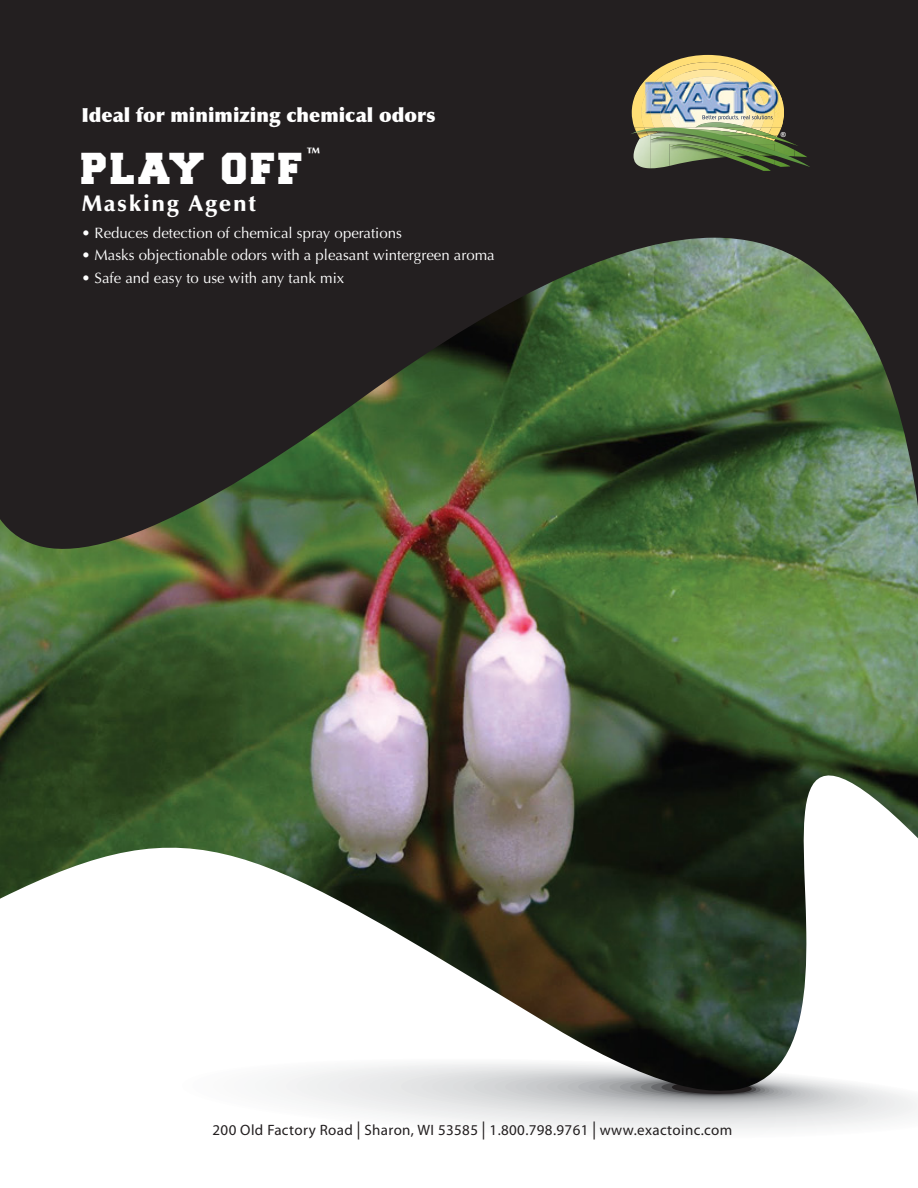
<style>
.page{position:relative;width:918px;height:1188px;background:#fff}
.page>*{position:absolute;margin:0;border:0;box-sizing:border-box;transform-origin:0 0}
.t1{font:37.5px "Collegiate Black FLF";letter-spacing:.075em;color:#fff}
.t2{font:900 22.5px "Optima";letter-spacing:.075em;color:#fff}
.t3{font:900 19.5px "Optima";color:#fff}
.t4{font:15px "Optima LT";color:#fff}
.t5{font:15px "Myriad Pro";letter-spacing:.025em;color:#231f20}
.t6{font:900 15px "Optima";color:#fff}
.t7{font:700 6.9px "Arial";color:#fff}
.s1{font-stretch:condensed;font-size:18px}
</style>
<div class="page">
<div style="left:0;top:0;width:918px;height:602px;background:#231f20"></div>
<svg style="left:373px;top:1110px;width:421px;height:20px"></svg>
<img style="left:0;top:238px;width:794px;height:872px">
<img style="left:631px;top:55px;width:163px;height:116px">
<svg style="left:794px;top:144px;width:124px;height:984px"></svg>
<h3 class="t3" style="left:81px;top:103px;width:356px">Ideal for minimizing chemical odors</h3>
<h1 class="t1" style="left:81px;top:152px;width:223px">PLAY OFF</h1>
<p class="t6" style="left:306px;top:144px;width:16px">™</p>
<h2 class="t2" style="left:81px;top:190px;width:176px">Masking Agent</h2>
<p class="t4" style="left:81px;top:224px;width:322px">• Reduces detection of chemical spray operations</p>
<p class="t4" style="left:81px;top:246px;width:415px">• Masks objectionable odors with a pleasant wintergreen aroma</p>
<p class="t4" style="left:81px;top:269px;width:265px">• Safe and easy to use with any tank mix</p>
<p class="t7" style="left:781px;top:130px;width:7px">®</p>
<p class="t5" style="left:213px;top:1122px;width:521px">200 Old Factory Road <span class="s1">|</span> Sharon, WI 53585 <span class="s1">|</span> 1.800.798.9761 <span class="s1">|</span> www.exactoinc.com</p>
</div>
